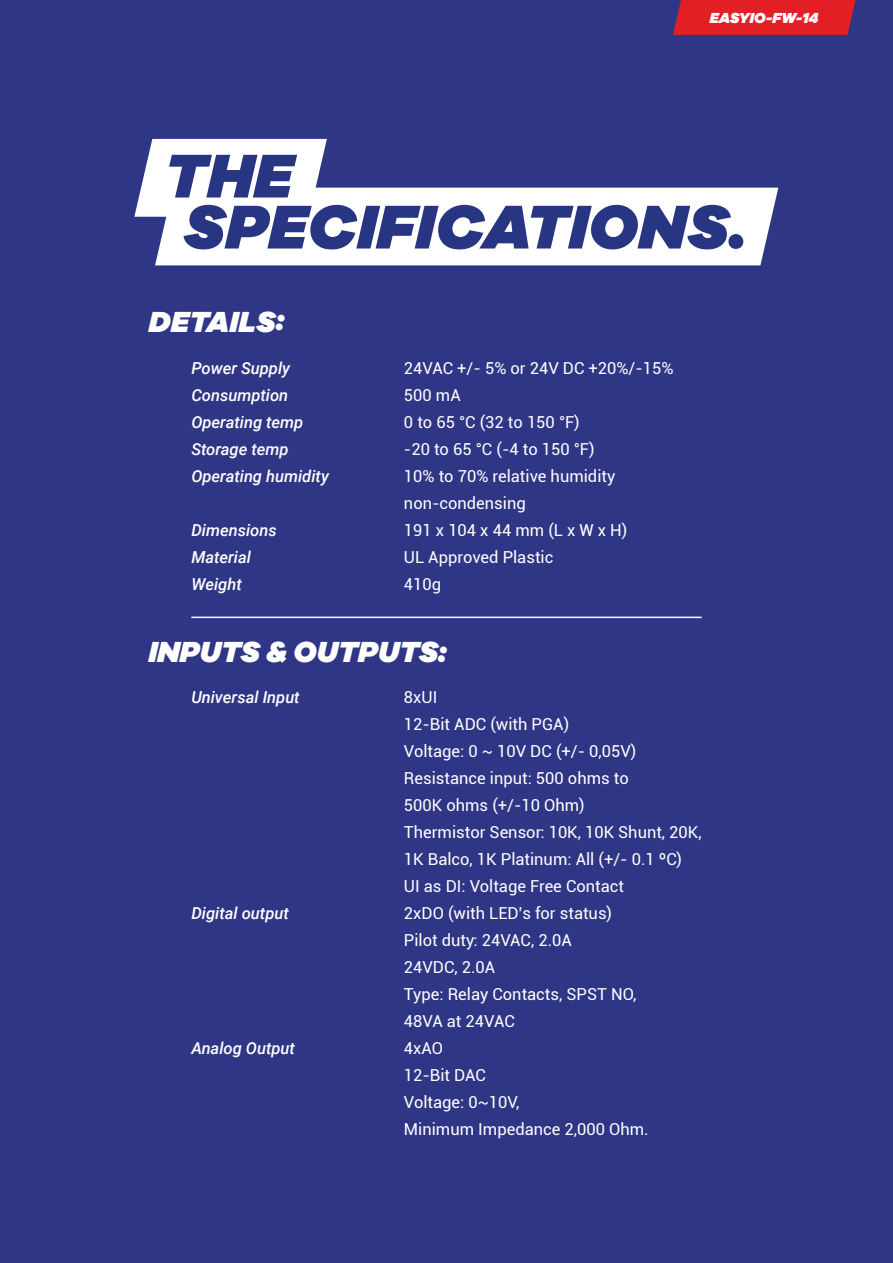
<style>
.page{position:relative;width:893px;height:1263px;background:#303686}
.page>*{position:absolute;margin:0;border:0;box-sizing:border-box;transform-origin:0 0}
.t1{font:italic 900 63.75px "Galano Grotesque";letter-spacing:.01em;color:#283583}
.t2{font:italic 900 30px "Galano Grotesque";letter-spacing:-.005em;color:#fff}
.t3{font:16.5px/27px "Roboto";color:#fff}
.t4{font:italic 500 16.5px "Roboto";color:#fff}
.t5{font:italic 900 15px "Galano Grotesque";letter-spacing:-.005em;color:#fff}
</style>
<div class="page">
<svg style="left:673px;top:0;width:182px;height:35px;background:#da1f2a"></svg>
<hr style="left:191px;top:617px;width:511px;height:1px;background:#fff">
<div style="left:155px;top:188px;width:623px;height:77px;background:#fff"></div>
<svg style="left:134px;top:139px;width:193px;height:78px;background:#f1f1f6"></svg>
<h1 class="t1" style="left:164px;top:135px;width:130px">THE</h1>
<p class="t5" style="left:710px;top:9px;width:110px">EASYIO-FW-14</p>
<h1 class="t1" style="left:183px;top:186px;width:565px">SPECIFICATIONS.</h1>
<h2 class="t2" style="left:149px;top:303px;width:137px">DETAILS:</h2>
<p class="t4" style="left:191px;top:356px;width:100px">Power Supply</p>
<p class="t3" style="left:404px;top:354px;width:271px">24VAC +/- 5% or 24V DC +20%/-15%</p>
<p class="t4" style="left:191px;top:383px;width:98px">Consumption</p>
<p class="t3" style="left:404px;top:381px;width:58px">500 mA</p>
<p class="t4" style="left:191px;top:410px;width:114px">Operating temp</p>
<p class="t3" style="left:404px;top:408px;width:177px">0 to 65 °C (32 to 150 °F)</p>
<p class="t4" style="left:191px;top:437px;width:99px">Storage temp</p>
<p class="t3" style="left:404px;top:435px;width:192px">-20 to 65 °C (-4 to 150 °F)</p>
<p class="t4" style="left:191px;top:464px;width:139px">Operating humidity</p>
<p class="t3" style="left:404px;top:462px;width:213px">10% to 70% relative humidity non-condensing</p>
<p class="t4" style="left:191px;top:518px;width:87px">Dimensions</p>
<p class="t3" style="left:404px;top:516px;width:225px">191 x 104 x 44 mm (L x W x H)</p>
<p class="t4" style="left:191px;top:545px;width:61px">Material</p>
<p class="t3" style="left:404px;top:543px;width:151px">UL Approved Plastic</p>
<p class="t4" style="left:191px;top:572px;width:52px">Weight</p>
<p class="t3" style="left:404px;top:570px;width:39px">410g</p>
<h2 class="t2" style="left:149px;top:633px;width:299px">INPUTS &amp; OUTPUTS:</h2>
<p class="t4" style="left:191px;top:686px;width:110px">Universal Input</p>
<p class="t3" style="left:404px;top:683px;width:299px">8xUI<br>12-Bit ADC (with PGA)<br>Voltage: 0 ~ 10V DC (+/- 0,05V)<br>Resistance input: 500 ohms to<br>500K ohms (+/-10 Ohm)<br>Thermistor Sensor: 10K, 10K Shunt, 20K,<br>1K Balco, 1K Platinum: All (+/- 0.1 ºC)<br>UI as DI: Voltage Free Contact</p>
<p class="t4" style="left:191px;top:902px;width:99px">Digital output</p>
<p class="t3" style="left:404px;top:899px;width:234px">2xDO (with LED’s for status)<br>Pilot duty: 24VAC, 2.0A<br>24VDC, 2.0A<br>Type: Relay Contacts, SPST NO,<br>48VA at 24VAC</p>
<p class="t4" style="left:191px;top:1037px;width:105px">Analog Output</p>
<p class="t3" style="left:404px;top:1034px;width:246px">4xAO<br>12-Bit DAC<br>Voltage: 0~10V,<br>Minimum Impedance 2,000 Ohm.</p>
</div>
